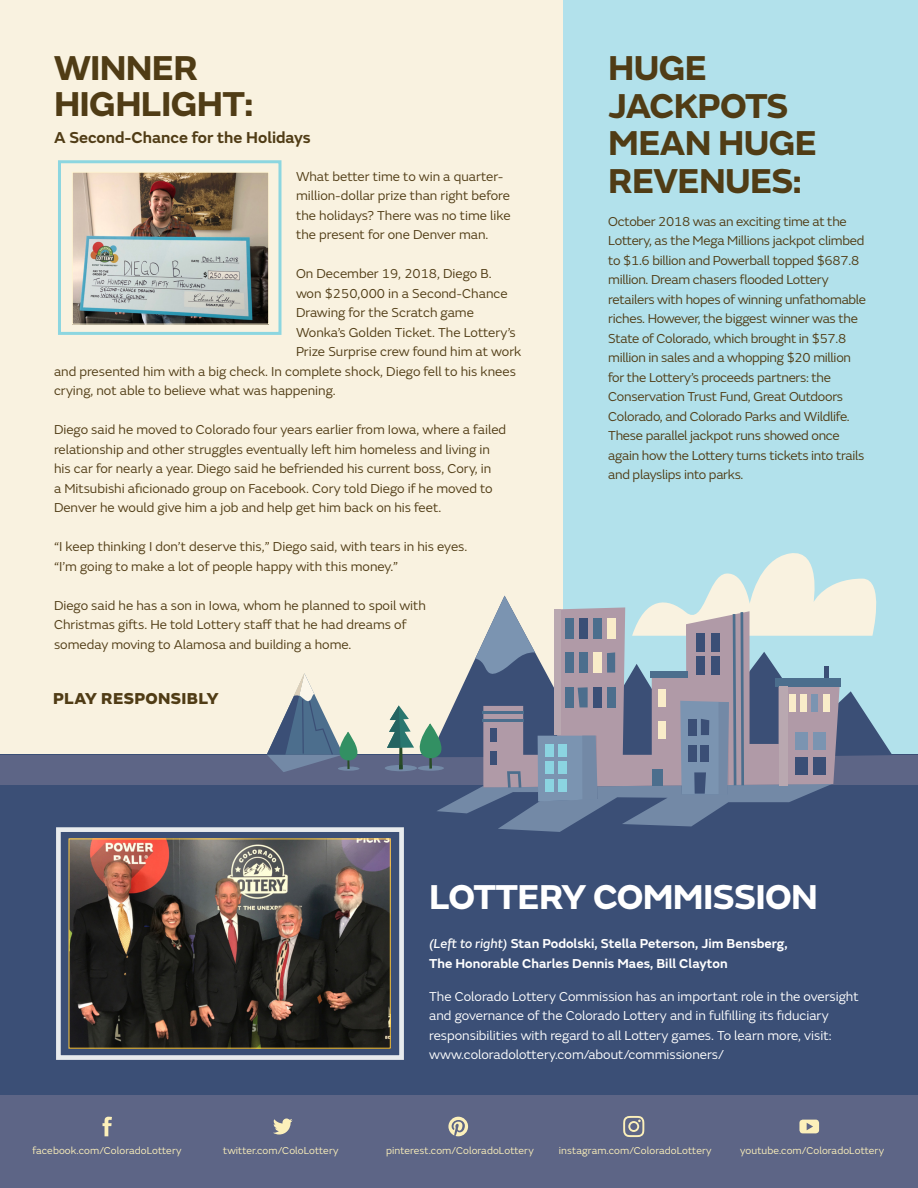
<style>
.page{position:relative;width:918px;height:1188px;background:#b2e1eb}
.page>*{position:absolute;margin:0;border:0;box-sizing:border-box;transform-origin:0 0}
.Body_Main{font:700 36px "FS Emeric";letter-spacing:-.02em;color:#503c15}
.Body_Main-2{font:700 36px "FS Emeric";letter-spacing:-.02em;color:#fff}
.Body_Main-3{font:600 16.5px "FS Emeric";color:#503c15}
.Body_Main-4{font:800 16.5px "FS Emeric";letter-spacing:.02em;color:#503c15}
.Body_Main-5{font:13.5px/19.5px "FS Emeric";color:#503c15}
.Body_Main-6{font:13.5px/19.5px "FS Emeric";letter-spacing:-.02em;color:#503c15}
.Body_Main-7{font:13.5px/19.5px "FS Emeric";color:#fff}
.Body_Main-8{font:600 13.5px/19.5px "FS Emeric";color:#fff}
.Body_Main-9{font:10.5px "FS Emeric";letter-spacing:.01em;color:#fcf0ba}
.s1{font-family:"FS Emeric Core";font-weight:400;font-style:italic}
</style>
<div class="page">
<div style="left:0;top:0;width:563px;height:825px;background:#f9f2e0"></div>
<div style="left:0;top:755px;width:918px;height:340px;background:#3b4f76"></div>
<div style="left:0;top:755px;width:918px;height:29px;background:#5d6586"></div>
<div style="left:0;top:1095px;width:918px;height:93px;background:#5d6586"></div>
<img style="left:71px;top:841px;width:318px;height:206px">
<div style="left:58px;top:160px;width:223px;height:175px;border:3px solid #8cd6e0"></div>
<div style="left:56px;top:827px;width:348px;height:233px;border:5px solid #e8ebed"></div>
<svg style="left:273px;top:1119px;width:20px;height:16px"></svg>
<svg style="left:448px;top:1117px;width:20px;height:19px"></svg>
<svg style="left:103px;top:1117px;width:9px;height:19px"></svg>
<svg style="left:799px;top:1120px;width:20px;height:13px"></svg>
<svg style="left:623px;top:1116px;width:21px;height:21px"></svg>
<svg style="left:267px;top:673px;width:94px;height:99px"></svg>
<svg style="left:385px;top:553px;width:507px;height:279px"></svg>
<img style="left:74px;top:174px;width:193px;height:148px">
<div style="left:72px;top:172px;width:197px;height:152px;border:1px solid #fef3d2"></div>
<p class="Body_Main" style="left:54px;top:40px;width:146px">WINNER</p>
<p class="Body_Main" style="left:54px;top:76px;width:201px">HIGHLIGHT:</p>
<p class="Body_Main-3" style="left:54px;top:125px;width:258px">A Second-Chance for the Holidays</p>
<p class="Body_Main-5" style="left:296px;top:166px;width:216px">What better time to win a quarter&shy;million-dollar prize than right before the holidays? There was no time like the present for one Denver man.</p>
<p class="Body_Main-5" style="left:296px;top:263px;width:197px">On December 19, 2018, Diego B.</p>
<p class="Body_Main-5" style="left:296px;top:283px;width:213px">won $250,000 in a Second-Chance</p>
<p class="Body_Main-5" style="left:296px;top:302px;width:180px">Drawing for the Scratch game</p>
<p class="Body_Main-5" style="left:296px;top:322px;width:221px">Wonka’s Golden Ticket. The Lottery’s</p>
<p class="Body_Main-5" style="left:296px;top:341px;width:227px">Prize Surprise crew found him at work</p>
<p class="Body_Main-5" style="left:54px;top:361px;width:463px">and presented him with a big check. In complete shock, Diego fell to his knees</p>
<p class="Body_Main-5" style="left:54px;top:380px;width:283px">crying, not able to believe what was happening.</p>
<p class="Body_Main-5" style="left:54px;top:419px;width:454px">Diego said he moved to Colorado four years earlier from Iowa, where a failed relationship and other struggles eventually left him homeless and living in his car for nearly a year. Diego said he befriended his current boss, Cory, in<br>a Mitsubishi aficionado group on Facebook. Cory told Diego if he moved to Denver he would give him a job and help get him back on his feet.</p>
<p class="Body_Main-5" style="left:54px;top:536px;width:415px">“I keep thinking I don’t deserve this,” Diego said, with tears in his eyes.</p>
<p class="Body_Main-5" style="left:54px;top:556px;width:346px">“I’m going to make a lot of people happy with this money.”</p>
<p class="Body_Main-5" style="left:54px;top:595px;width:374px">Diego said he has a son in Iowa, whom he planned to spoil with</p>
<p class="Body_Main-5" style="left:54px;top:614px;width:354px">Christmas gifts. He told Lottery staff that he had dreams of</p>
<p class="Body_Main-5" style="left:54px;top:634px;width:299px">someday moving to Alamosa and building a home.</p>
<p class="Body_Main-4" style="left:53px;top:686px;width:167px">PLAY RESPONSIBLY</p>
<p class="Body_Main" style="left:608px;top:40px;width:100px">HUGE</p>
<p class="Body_Main" style="left:608px;top:77px;width:182px">JACKPOTS</p>
<p class="Body_Main" style="left:608px;top:115px;width:210px">MEAN HUGE</p>
<p class="Body_Main" style="left:608px;top:152px;width:195px">REVENUES:</p>
<p class="Body_Main-6" style="left:608px;top:211px;width:259px">October 2018 was an exciting time at the Lottery, as the Mega Millions jackpot climbed to $1.6 billion and Powerball topped $687.8 million. Dream chasers flooded Lottery retailers with hopes of winning unfathomable riches. However, the biggest winner was the State of Colorado, which brought in $57.8 million in sales and a whopping $20 million for the Lottery’s proceeds partners: the Conservation Trust Fund, Great Outdoors Colorado, and Colorado Parks and Wildlife.<br>These parallel jackpot runs showed once again how the Lottery turns tickets into trails and playslips into parks.</p>
<p class="Body_Main-2" style="left:429px;top:868px;width:390px">LOTTERY COMMISSION</p>
<p class="Body_Main-8" style="left:429px;top:933px;width:360px"><span class="s1">(Left to right)</span> Stan Podolski, Stella Peterson, Jim Bensberg,<br>The Honorable Charles Dennis Maes, Bill Clayton</p>
<p class="Body_Main-7" style="left:429px;top:986px;width:431px">The Colorado Lottery Commission has an important role in the oversight and governance of the Colorado Lottery and in fulfilling its fiduciary responsibilities with regard to all Lottery games. To learn more, visit: www.coloradolottery.com/about/commissioners/</p>
<p class="Body_Main-9" style="left:32px;top:1143px;width:151px">facebook.com/ColoradoLottery</p>
<p class="Body_Main-9" style="left:223px;top:1143px;width:117px">twitter.com/ColoLottery</p>
<p class="Body_Main-9" style="left:386px;top:1143px;width:149px">pinterest.com/ColoradoLottery</p>
<p class="Body_Main-9" style="left:559px;top:1143px;width:154px">instagram.com/ColoradoLottery</p>
<p class="Body_Main-9" style="left:740px;top:1143px;width:145px">youtube.com/ColoradoLottery</p>
</div>
